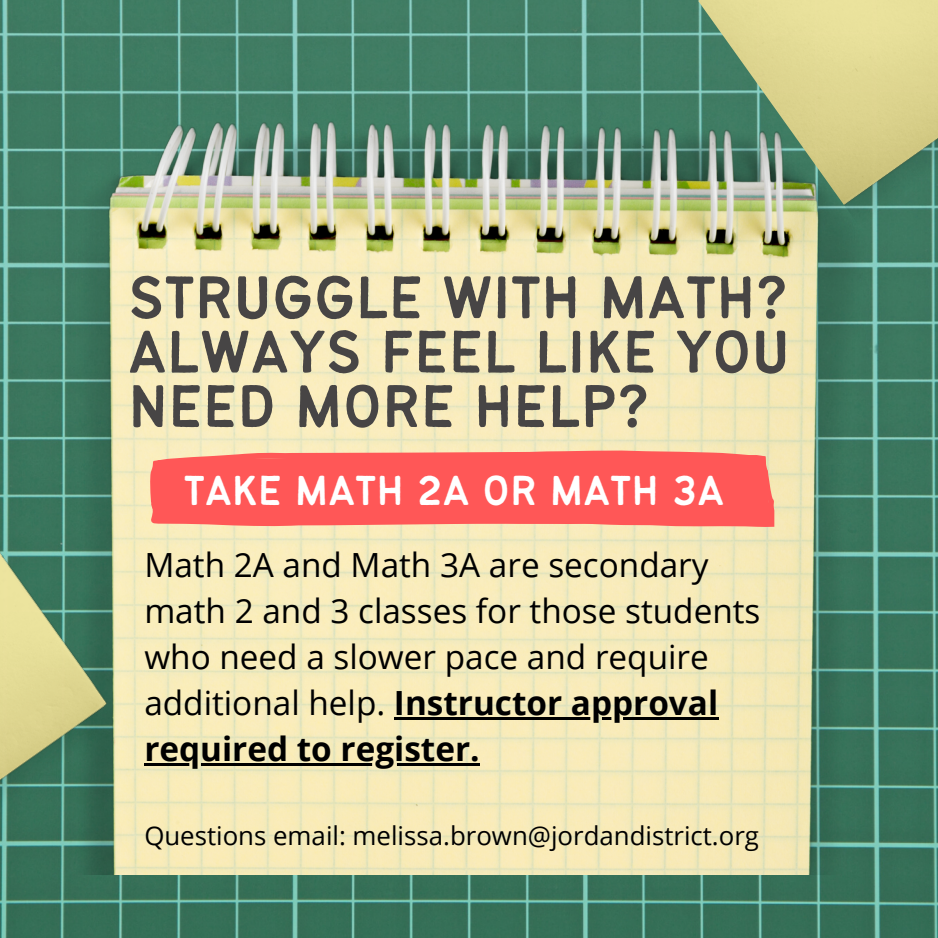
<style>
.page{position:relative;width:938px;height:938px;background:#fff}
.page>*{position:absolute;margin:0;border:0;box-sizing:border-box;transform-origin:0 0}
.t1{font:66.12px/54.4px "Bantayog";color:#474545;text-align:justify}
.t2{font:46.12px "Bantayog";color:#fff}
.t3{font:33.25px/46px "Open Sans";color:#000}
.t4{font:25.75px "Open Sans";color:#000}
.s1{font-weight:700}
</style>
<div class="page">
<img style="left:0;top:0;width:938px;height:937px">
<img style="left:72px;top:119px;width:793px;height:755px">
<img style="left:698px;top:0;width:240px;height:230px">
<img style="left:0;top:496px;width:128px;height:410px">
<svg style="left:149px;top:450px;width:625px;height:77px;background:#fe625e"></svg>
<hr style="left:394px;top:717px;width:324px;height:2px;background:#000">
<hr style="left:144px;top:763px;width:335px;height:2px;background:#000">
<p class="t1" style="left:128px;top:275px;width:663px">STRUGGLE WITH MATH?<br>ALWAYS FEEL LIKE YOU NEED MORE HELP?</p>
<p class="t2" style="left:184px;top:472px;width:542px">TAKE MATH 2A OR MATH 3A</p>
<p class="t3" style="left:144px;top:541px;width:617px">Math 2A and Math 3A are secondary math 2 and 3 classes for those students who need a slower pace and require additional help. <span class="s1">Instructor approval required to register.</span></p>
<p class="t4" style="left:144px;top:817px;width:616px">Questions email: melissa.brown@jordandistrict.org</p>
</div>
